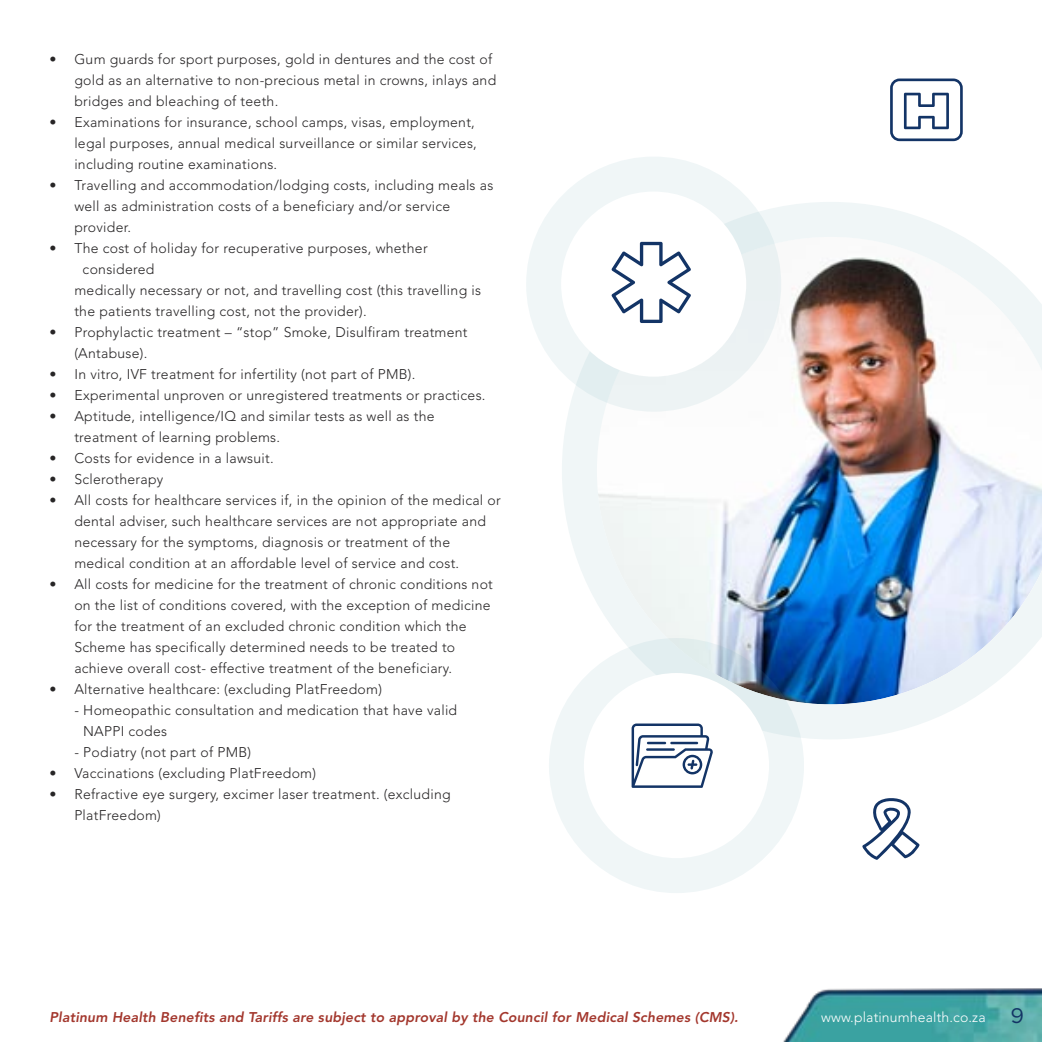
<style>
.page{position:relative;width:1042px;height:1042px;background:#fff}
.page>*{position:absolute;margin:0;border:0;box-sizing:border-box;transform-origin:0 0}
.t1{font:21px "Gotham";color:#133465}
.t2{font:300 14px/21px "Avenir";letter-spacing:.02em;color:#272526}
.t3{font:italic 800 14px "Avenir";letter-spacing:.01em;color:#a3372d}
.t4{font:300 14px "Avenir";letter-spacing:.01em;color:#fff}
</style>
<div class="page">
<img style="left:783px;top:988px;width:259px;height:54px">
<img style="left:562px;top:202px;width:480px;height:537px">
<svg style="left:526px;top:157px;width:255px;height:255px"></svg>
<svg style="left:549px;top:638px;width:255px;height:255px"></svg>
<svg style="left:611px;top:242px;width:80px;height:81px"></svg>
<svg style="left:862px;top:798px;width:57px;height:62px"></svg>
<svg style="left:890px;top:78px;width:73px;height:63px"></svg>
<svg style="left:631px;top:723px;width:82px;height:65px"></svg>
<p class="t2" style="left:74px;top:49px;width:423px;text-indent:-25px">• Gum guards for sport purposes, gold in dentures and the cost of gold as an alternative to non-precious metal in crowns, inlays and bridges and bleaching of teeth.</p>
<p class="t2" style="left:74px;top:112px;width:404px;text-indent:-25px">• Examinations for insurance, school camps, visas, employment, legal purposes, annual medical surveillance or similar services, including routine examinations.</p>
<p class="t2" style="left:74px;top:175px;width:420px;text-indent:-25px">• Travelling and accommodation/lodging costs, including meals as well as administration costs of a beneficiary and/or service provider.</p>
<p class="t2" style="left:83px;top:238px;width:346px;text-indent:-33px">• The cost of holiday for recuperative purposes, whether considered</p>
<p class="t2" style="left:74px;top:280px;width:408px">medically necessary or not, and travelling cost (this travelling is the patients travelling cost, not the provider).</p>
<p class="t2" style="left:74px;top:322px;width:395px;text-indent:-25px">• Prophylactic treatment – “stop” Smoke, Disulfiram treatment (Antabuse).</p>
<p class="t2" style="left:50px;top:364px;width:367px">• In vitro, IVF treatment for infertility (not part of PMB).</p>
<p class="t2" style="left:50px;top:385px;width:437px">• Experimental unproven or unregistered treatments or practices.</p>
<p class="t2" style="left:74px;top:406px;width:362px;text-indent:-25px">• Aptitude, intelligence/IQ and similar tests as well as the treatment of learning problems.</p>
<p class="t2" style="left:50px;top:448px;width:226px">• Costs for evidence in a lawsuit.</p>
<p class="t2" style="left:50px;top:469px;width:115px">• Sclerotherapy</p>
<p class="t2" style="left:74px;top:490px;width:428px;text-indent:-25px">• All costs for healthcare services if, in the opinion of the medical or dental adviser, such healthcare services are not appropriate and necessary for the symptoms, diagnosis or treatment of the medical condition at an affordable level of service and cost.</p>
<p class="t2" style="left:74px;top:574px;width:420px;text-indent:-25px">• All costs for medicine for the treatment of chronic conditions not on the list of conditions covered, with the exception of medicine for the treatment of an excluded chronic condition which the Scheme has specifically determined needs to be treated to achieve overall cost- effective treatment of the beneficiary.</p>
<p class="t2" style="left:50px;top:679px;width:334px">• Alternative healthcare: (excluding PlatFreedom)</p>
<p class="t2" style="left:83px;top:700px;width:376px;text-indent:-9px">- Homeopathic consultation and medication that have valid<br>NAPPI codes</p>
<p class="t2" style="left:74px;top:742px;width:178px">- Podiatry (not part of PMB)</p>
<p class="t2" style="left:50px;top:763px;width:268px">• Vaccinations (excluding PlatFreedom)</p>
<p class="t2" style="left:74px;top:784px;width:378px;text-indent:-25px">• Refractive eye surgery, excimer laser treatment. (excluding<br>PlatFreedom)</p>
<p class="t3" style="left:50px;top:1011px;width:690px">Platinum Health Benefits and Tariffs are subject to approval by the Council for Medical Schemes (CMS).</p>
<p class="t4" style="left:821px;top:1011px;width:166px">www.platinumhealth.co.za</p>
<p class="t1" style="left:1010px;top:1008px;width:15px">9</p>
</div>
